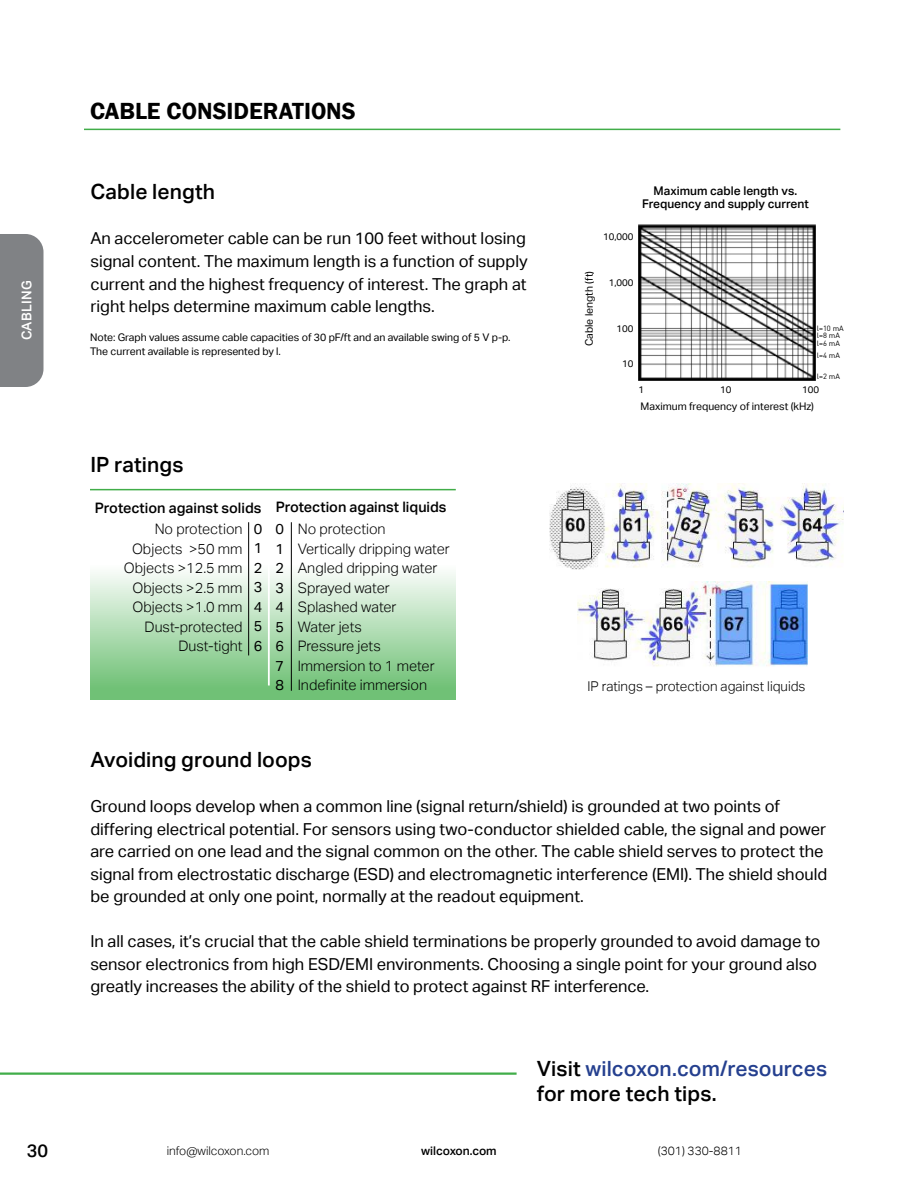
<style>
.page{position:relative;width:918px;height:1188px;background:#fff}
.page>*{position:absolute;margin:0;border:0;box-sizing:border-box;transform-origin:0 0}
.t1{font:600 24px "Franklin Gothic";color:#000}
.t2{font:500 21px/25.2px "Aktiv Grotesk";color:#25408f}
.t3{font:500 21px "Aktiv Grotesk";letter-spacing:.005em;color:#000}
.t4{font:500 18px "Aktiv Grotesk";color:#000}
.t5{font:16.5px/22.5px "Aktiv Grotesk";color:#000}
.t6{font:300 14.4px/19.5px "Aktiv Grotesk";color:#000}
.t7{font:500 14.4px "Aktiv Grotesk";color:#000}
.t8{font:14.4px/19.5px "Aktiv Grotesk";color:#000;text-align:justify}
.t9{font:300 13.5px "Aktiv Grotesk";color:#000}
.t10{font:500 13.5px "Aktiv Grotesk";letter-spacing:.02em;color:#fff}
.t11{font:500 12px/13.5px "Aktiv Grotesk";color:#000;text-align:center}
.t12{font:300 12px "Aktiv Grotesk";color:#000}
.t13{font:10.5px/13.5px "Aktiv Grotesk";color:#000}
.t14{font:9.6px "Aktiv Grotesk";color:#000}
.t15{font:7.5px/7.5px "DIN";color:#000}
.s1{color:#000}
</style>
<div class="page">
<div style="left:0;top:234px;width:44px;height:153px;background:#808285"></div>
<img style="left:638px;top:224px;width:177px;height:157px">
<svg style="left:90px;top:522px;width:366px;height:178px"></svg>
<hr style="left:268px;top:520px;width:2px;height:165px;background:#fff">
<hr style="left:248px;top:522px;width:1px;height:133px;background:#000">
<hr style="left:291px;top:522px;width:1px;height:169px;background:#000">
<hr style="left:90px;top:489px;width:366px;height:1px;background:#41ad49">
<img style="left:550px;top:484px;width:293px;height:86px">
<img style="left:577px;top:582px;width:230px;height:85px">
<hr style="left:84px;top:129px;width:756px;height:1px;background:#41ad49">
<hr style="left:0;top:1072px;width:517px;height:3px;background:#41ad49">
<p class="t10" style="left:19px;top:340px;width:61px;rotate:-90deg">CABLING</p>
<h1 class="t1" style="left:90px;top:96px;width:267px">CABLE CONSIDERATIONS</h1>
<p class="t3" style="left:90px;top:180px;width:126px">Cable length</p>
<p class="t5" style="left:90px;top:228px;width:439px;text-align:justify">An accelerometer cable can be run 100 feet without losing signal content. The maximum length is a function of supply current and the highest frequency of interest. The graph at right helps determine maximum cable lengths.</p>
<p class="t13" style="left:90px;top:331px;width:422px">Note: Graph values assume cable capacities of 30 pF/ft and an available swing of 5 V p-p.<br>The current available is represented by l.</p>
<p class="t3" style="left:90px;top:453px;width:95px">IP ratings</p>
<p class="t7" style="left:95px;top:499px;width:353px">Protection against solids Protection against liquids</p>
<p class="t6" style="left:298px;top:519px;width:154px">No protection<br>Vertically dripping water<br>Angled dripping water<br>Sprayed water<br>Splashed water<br>Water jets<br>Pressure jets<br>Immersion to 1 meter<br>Indefinite immersion</p>
<p class="t8" style="left:254px;top:519px;width:10px">0<br>1<br>2<br>3<br>4<br>5<br>6</p>
<p class="t6" style="left:124px;top:519px;width:120px;text-align:right">No protection<br>Objects &gt;50 mm<br>Objects &gt;12.5 mm<br>Objects &gt;2.5 mm<br>Objects &gt;1.0 mm<br>Dust-protected<br>Dust-tight</p>
<p class="t8" style="left:276px;top:519px;width:10px">0<br>1<br>2<br>3<br>4<br>5<br>6<br>7<br>8</p>
<p class="t11" style="left:642px;top:184px;width:168px">Maximum cable length vs.<br>Frequency and supply current</p>
<p class="t13" style="left:582px;top:346px;width:77px;rotate:-90deg">Cable length (ft)</p>
<p class="t14" style="left:603px;top:231px;width:32px">10,000</p>
<p class="t14" style="left:609px;top:277px;width:26px">1,000</p>
<p class="t14" style="left:617px;top:323px;width:19px">100</p>
<p class="t14" style="left:622px;top:358px;width:13px">10</p>
<p class="t15" style="left:817px;top:324px;width:29px">l=10 mA l=8 mA l=6 mA</p>
<p class="t15" style="left:817px;top:351px;width:25px">l=4 mA</p>
<p class="t15" style="left:817px;top:372px;width:25px">l=2 mA</p>
<p class="t14" style="left:638px;top:384px;width:7px">1</p>
<p class="t14" style="left:720px;top:384px;width:13px">10</p>
<p class="t14" style="left:802px;top:384px;width:19px">100</p>
<p class="t13" style="left:641px;top:399px;width:175px">Maximum frequency of interest (kHz)</p>
<p class="t9" style="left:588px;top:679px;width:220px">IP ratings – protection against liquids</p>
<p class="t3" style="left:90px;top:748px;width:223px">Avoiding ground loops</p>
<p class="t5" style="left:90px;top:795px;width:738px">Ground loops develop when a common line (signal return/shield) is grounded at two points of differing electrical potential. For sensors using two-conductor shielded cable, the signal and power are carried on one lead and the signal common on the other. The cable shield serves to protect the signal from electrostatic discharge (ESD) and electromagnetic interference (EMI). The shield should be grounded at only one point, normally at the readout equipment.</p>
<p class="t5" style="left:90px;top:930px;width:732px">In all cases, it’s crucial that the cable shield terminations be properly grounded to avoid damage to sensor electronics from high ESD/EMI environments. Choosing a single point for your ground also greatly increases the ability of the shield to protect against RF interference.</p>
<p class="t2" style="left:537px;top:1056px;width:292px"><span class="s1">Visit</span> wilcoxon.com/resources <span class="s1">for more tech tips.</span></p>
<p class="t4" style="left:27px;top:1141px;width:23px">30</p>
<p class="t12" style="left:167px;top:1144px;width:104px">info@wilcoxon.com</p>
<p class="t11" style="left:421px;top:1144px;width:77px">wilcoxon.com</p>
<p class="t12" style="left:658px;top:1144px;width:86px">(301) 330-8811</p>
</div>
